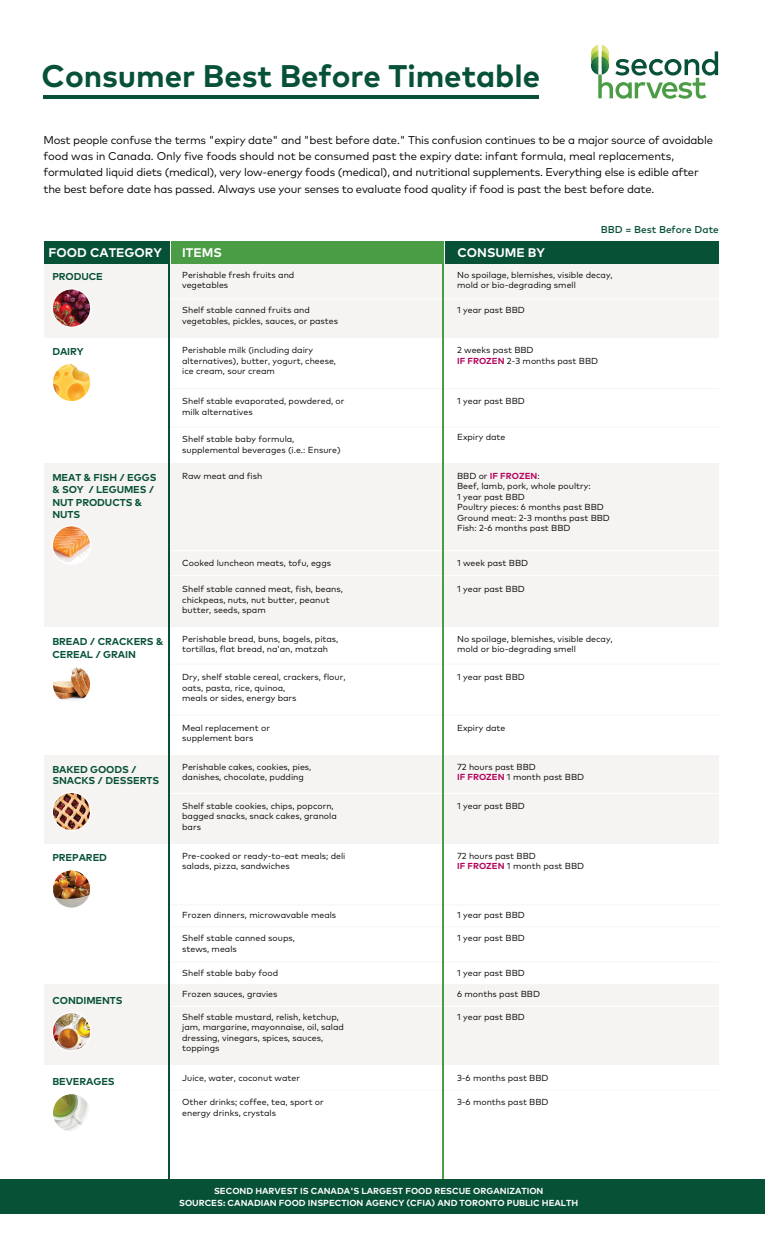
<style>
.page{position:relative;width:765px;height:1260px;background:#fff}
.page>*{position:absolute;margin:0;border:0;box-sizing:border-box;transform-origin:0 0}
.t1{font:700 31.25px "Mark OT";color:#075137}
.t2{font:700 12.5px "Mark OT";color:#fff}
.t3{font:11.25px/16.2px "Mark OT";letter-spacing:-.02em;color:#050504}
.t4{font:700 10px/12.5px "Mark OT";letter-spacing:-.01em;color:#075137}
.t5{font:500 10px "Mark OT";color:#075137}
.t6{font:8.75px/10.5px "Mark OT";color:#050504}
.t7{font:700 8.75px/12.5px "Mark OT";color:#fff;text-align:center}
.s1{font-weight:700;color:#b5025b}
</style>
<div class="page">
<div style="left:44px;top:265px;width:675px;height:73px;background:#f5f4f3"></div>
<hr style="left:168px;top:299px;width:551px;height:1px;background:#fff">
<hr style="left:168px;top:388px;width:551px;height:1px;background:#f4f5f6">
<hr style="left:168px;top:664px;width:551px;height:1px;background:#f4f5f6">
<hr style="left:168px;top:715px;width:551px;height:1px;background:#f4f5f6">
<hr style="left:168px;top:905px;width:551px;height:1px;background:#f4f5f6">
<hr style="left:168px;top:926px;width:551px;height:1px;background:#f4f5f6">
<hr style="left:168px;top:1090px;width:551px;height:1px;background:#f4f5f6">
<hr style="left:168px;top:962px;width:551px;height:1px;background:#f4f5f6">
<hr style="left:168px;top:427px;width:551px;height:1px;background:#f4f5f6">
<div style="left:44px;top:463px;width:675px;height:164px;background:#f5f4f3"></div>
<div style="left:44px;top:755px;width:675px;height:88px;background:#f5f4f3"></div>
<div style="left:44px;top:984px;width:675px;height:81px;background:#f5f4f3"></div>
<hr style="left:168px;top:550px;width:551px;height:1px;background:#fff">
<hr style="left:168px;top:575px;width:551px;height:1px;background:#fff">
<hr style="left:168px;top:793px;width:551px;height:1px;background:#fff">
<hr style="left:168px;top:1006px;width:551px;height:1px;background:#fff">
<div style="left:171px;top:241px;width:272px;height:22px;background:#4a9d44"></div>
<div style="left:445px;top:241px;width:273px;height:22px;background:#075137"></div>
<div style="left:44px;top:241px;width:125px;height:22px;background:#075137"></div>
<hr style="left:168px;top:263px;width:1px;height:917px;background:#075137">
<hr style="left:442px;top:263px;width:1px;height:917px;background:#4a9d44">
<div style="left:0;top:1179px;width:765px;height:35px;background:#075137"></div>
<img style="left:52px;top:363px;width:39px;height:39px;border-radius:19px">
<div style="left:52px;top:363px;width:39px;height:39px;border:1px solid #fff;border-radius:50%"></div>
<img style="left:52px;top:289px;width:39px;height:38px;border-radius:19px">
<div style="left:52px;top:288px;width:39px;height:40px;border:1px solid #fff;border-radius:50%"></div>
<img style="left:52px;top:526px;width:39px;height:38px;border-radius:19px">
<div style="left:52px;top:525px;width:39px;height:40px;border:1px solid #fff;border-radius:50%"></div>
<img style="left:52px;top:665px;width:39px;height:39px;border-radius:19px">
<div style="left:52px;top:665px;width:39px;height:39px;border:1px solid #fff;border-radius:50%"></div>
<img style="left:52px;top:792px;width:39px;height:39px;border-radius:19px">
<div style="left:52px;top:792px;width:39px;height:39px;border:1px solid #fff;border-radius:50%"></div>
<img style="left:52px;top:870px;width:39px;height:38px;border-radius:19px">
<div style="left:52px;top:869px;width:39px;height:40px;border:1px solid #fff;border-radius:50%"></div>
<img style="left:52px;top:1013px;width:39px;height:38px;border-radius:19px">
<div style="left:52px;top:1012px;width:39px;height:40px;border:1px solid #fff;border-radius:50%"></div>
<img style="left:52px;top:1094px;width:39px;height:38px;border-radius:19px">
<div style="left:52px;top:1093px;width:39px;height:40px;border:1px solid #fff;border-radius:50%"></div>
<hr style="left:44px;top:95px;width:495px;height:3px;background:#075137">
<svg style="left:591px;top:45px;width:127px;height:54px"></svg>
<h1 class="t1" style="left:42px;top:56px;width:500px">Consumer Best Before Timetable</h1>
<p class="t3" style="left:44px;top:132px;width:671px">Most people confuse the terms "expiry date" and "best before date." This confusion continues to be a major source of avoidable food was in Canada. Only five foods should not be consumed past the expiry date: infant formula, meal replacements, formulated liquid diets (medical), very low-energy foods (medical), and nutritional supplements. Everything else is edible after the best before date has passed. Always use your senses to evaluate food quality if food is past the best before date.</p>
<h2 class="t2" style="left:49px;top:245px;width:115px">FOOD CATEGORY</h2>
<h2 class="t2" style="left:182px;top:245px;width:41px">ITEMS</h2>
<h2 class="t2" style="left:458px;top:245px;width:89px">CONSUME BY</h2>
<p class="t5" style="left:601px;top:223px;width:120px">BBD = Best Before Date</p>
<p class="t4" style="left:52px;top:270px;width:52px">PRODUCE</p>
<p class="t6" style="left:182px;top:269px;width:114px">Perishable fresh fruits and vegetables</p>
<p class="t6" style="left:182px;top:305px;width:157px">Shelf stable canned fruits and vegetables, pickles, sauces, or pastes</p>
<p class="t6" style="left:457px;top:269px;width:157px">No spoilage, blemishes, visible decay, mold or bio-degrading smell</p>
<p class="t6" style="left:457px;top:305px;width:69px">1 year past BBD</p>
<p class="t4" style="left:52px;top:345px;width:33px">DAIRY</p>
<p class="t6" style="left:182px;top:345px;width:155px">Perishable milk (including dairy alternatives), butter, yogurt, cheese, ice cream, sour cream</p>
<p class="t6" style="left:457px;top:345px;width:143px">2 weeks past BBD<br><span class="s1">IF FROZEN</span> 2-3 months past BBD</p>
<p class="t6" style="left:182px;top:396px;width:164px">Shelf stable evaporated, powdered, or milk alternatives</p>
<p class="t6" style="left:182px;top:434px;width:160px">Shelf stable baby formula, supplemental beverages (i.e.: Ensure)</p>
<p class="t6" style="left:457px;top:396px;width:69px">1 year past BBD</p>
<p class="t6" style="left:457px;top:432px;width:50px">Expiry date</p>
<p class="t4" style="left:52px;top:471px;width:106px">MEAT &amp; FISH / EGGS &amp; SOY / LEGUMES /<br>NUT PRODUCTS &amp;<br>NUTS</p>
<p class="t6" style="left:182px;top:470px;width:82px">Raw meat and fish</p>
<p class="t6" style="left:457px;top:470px;width:154px">BBD or <span class="s1">IF FROZEN</span>:<br>Beef, lamb, pork, whole poultry:<br>1 year past BBD<br>Poultry pieces: 6 months past BBD<br>Ground meat: 2-3 months past BBD<br>Fish: 2-6 months past BBD</p>
<p class="t6" style="left:182px;top:558px;width:150px">Cooked luncheon meats, tofu, eggs</p>
<p class="t6" style="left:457px;top:558px;width:73px">1 week past BBD</p>
<p class="t6" style="left:182px;top:584px;width:162px">Shelf stable canned meat, fish, beans, chickpeas, nuts, nut butter, peanut butter, seeds, spam</p>
<p class="t6" style="left:457px;top:584px;width:69px">1 year past BBD</p>
<p class="t4" style="left:52px;top:635px;width:113px">BREAD / CRACKERS &amp;<br>CEREAL / GRAIN</p>
<p class="t6" style="left:182px;top:633px;width:158px">Perishable bread, buns, bagels, pitas, tortillas, flat bread, na’an, matzah</p>
<p class="t6" style="left:457px;top:633px;width:157px">No spoilage, blemishes, visible decay, mold or bio-degrading smell</p>
<p class="t6" style="left:182px;top:672px;width:165px">Dry, shelf stable cereal, crackers, flour, oats, pasta, rice, quinoa,<br>meals or sides, energy bars</p>
<p class="t6" style="left:457px;top:672px;width:69px">1 year past BBD</p>
<p class="t4" style="left:52px;top:764px;width:108px;line-height:10.9px">BAKED GOODS /<br>SNACKS / DESSERTS</p>
<p class="t6" style="left:182px;top:723px;width:89px">Meal replacement or supplement bars</p>
<p class="t6" style="left:182px;top:761px;width:131px">Perishable cakes, cookies, pies, danishes, chocolate, pudding</p>
<p class="t6" style="left:457px;top:723px;width:50px">Expiry date</p>
<p class="t6" style="left:457px;top:761px;width:129px">72 hours past BBD<br><span class="s1">IF FROZEN</span> 1 month past BBD</p>
<p class="t6" style="left:182px;top:800px;width:156px">Shelf stable cookies, chips, popcorn, bagged snacks, snack cakes, granola bars</p>
<p class="t6" style="left:457px;top:800px;width:69px">1 year past BBD</p>
<p class="t4" style="left:52px;top:851px;width:56px">PREPARED</p>
<p class="t6" style="left:182px;top:850px;width:165px">Pre-cooked or ready-to-eat meals; deli salads, pizza, sandwiches</p>
<p class="t6" style="left:457px;top:850px;width:129px">72 hours past BBD<br><span class="s1">IF FROZEN</span> 1 month past BBD</p>
<p class="t4" style="left:52px;top:994px;width:72px">CONDIMENTS</p>
<p class="t6" style="left:182px;top:910px;width:156px">Frozen dinners, microwavable meals</p>
<p class="t6" style="left:182px;top:933px;width:114px">Shelf stable canned soups, stews, meals</p>
<p class="t6" style="left:182px;top:968px;width:97px">Shelf stable baby food</p>
<p class="t6" style="left:182px;top:989px;width:97px">Frozen sauces, gravies</p>
<p class="t6" style="left:182px;top:1011px;width:163px">Shelf stable mustard, relish, ketchup, jam, margarine, mayonnaise, oil, salad dressing, vinegars, spices, sauces, toppings</p>
<p class="t6" style="left:457px;top:910px;width:69px">1 year past BBD</p>
<p class="t6" style="left:457px;top:933px;width:69px">1 year past BBD</p>
<p class="t6" style="left:457px;top:968px;width:69px">1 year past BBD</p>
<p class="t6" style="left:457px;top:1011px;width:69px">1 year past BBD</p>
<p class="t6" style="left:457px;top:989px;width:84px">6 months past BBD</p>
<p class="t4" style="left:52px;top:1075px;width:64px">BEVERAGES</p>
<p class="t6" style="left:182px;top:1072px;width:119px">Juice, water, coconut water</p>
<p class="t6" style="left:182px;top:1097px;width:143px">Other drinks; coffee, tea, sport or energy drinks, crystals</p>
<p class="t6" style="left:457px;top:1072px;width:93px">3-6 months past BBD</p>
<p class="t6" style="left:457px;top:1097px;width:93px">3-6 months past BBD</p>
<p class="t7" style="left:179px;top:1184px;width:401px">SECOND HARVEST IS CANADA'S LARGEST FOOD RESCUE ORGANIZATION<br>SOURCES: CANADIAN FOOD INSPECTION AGENCY (CFIA) AND TORONTO PUBLIC HEALTH</p>
</div>
